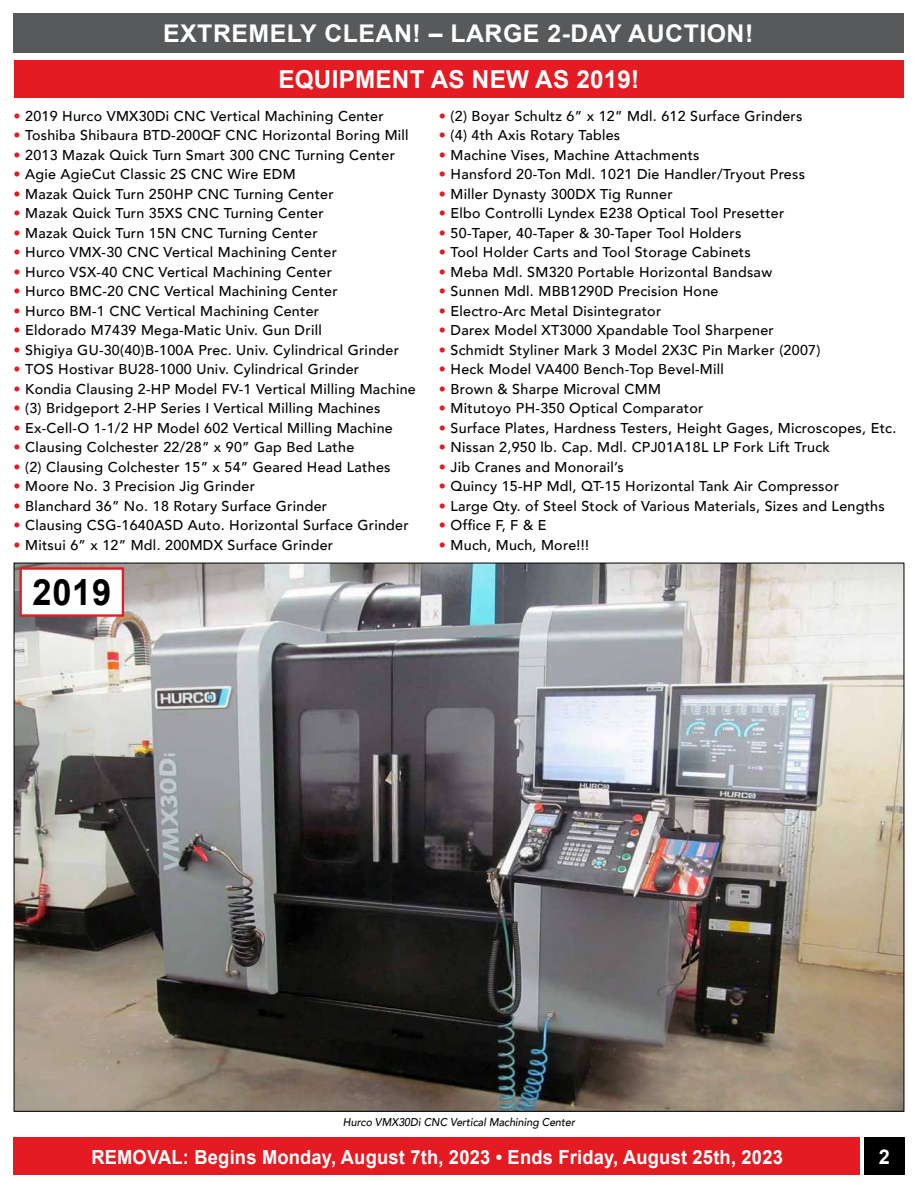
<style>
.page{position:relative;width:918px;height:1188px;background:#fff}
.page>*{position:absolute;margin:0;border:0;box-sizing:border-box;transform-origin:0 0}
.t1{font:700 36.3px "Arial";color:#000;scale:.95 1}
.t2{font:700 24.75px "Arial";letter-spacing:.01em;color:#fff}
.t3{font:700 24.45px "Arial";letter-spacing:.02em;color:#fff}
.t4{font:700 20.4px "Arial";color:#fff}
.t5{font:700 19.5px "Arial";letter-spacing:.01em;color:#fff;scale:.94 1}
.t6{font:500 14.25px "Avenir";letter-spacing:.02em;color:#000}
.t7{font:italic 500 11.25px "Avenir";color:#000;scale:.95 1}
.s1{color:#e51b23}
</style>
<div class="page">
<div style="left:14px;top:1137px;width:846px;height:37px;background:#e51b23"></div>
<div style="left:864px;top:1137px;width:40px;height:37px;background:#000"></div>
<div style="left:14px;top:14px;width:890px;height:39px;background:#58595b"></div>
<div style="left:14px;top:61px;width:889px;height:37px;background:#e51b23"></div>
<img style="left:16px;top:565px;width:886px;height:545px">
<div style="left:19px;top:567px;width:105px;height:50px;background:#fff;border:2px solid #e51b23"></div>
<h3 class="t3" style="left:163px;top:18px;width:592px">EXTREMELY CLEAN! – LARGE 2-DAY AUCTION!</h3>
<h2 class="t2" style="left:278px;top:63px;width:362px">EQUIPMENT AS NEW AS 2019!</h2>
<p class="t6" style="left:14px;top:104px;width:372px"><span class="s1">•</span> 2019 Hurco VMX30Di CNC Vertical Machining Center</p>
<p class="t6" style="left:14px;top:123px;width:397px"><span class="s1">•</span> Toshiba Shibaura BTD-200QF CNC Horizontal Boring Mill</p>
<p class="t6" style="left:14px;top:143px;width:383px"><span class="s1">•</span> 2013 Mazak Quick Turn Smart 300 CNC Turning Center</p>
<p class="t6" style="left:14px;top:162px;width:284px"><span class="s1">•</span> Agie AgieCut Classic 2S CNC Wire EDM</p>
<p class="t6" style="left:14px;top:182px;width:322px"><span class="s1">•</span> Mazak Quick Turn 250HP CNC Turning Center</p>
<p class="t6" style="left:14px;top:201px;width:312px"><span class="s1">•</span> Mazak Quick Turn 35XS CNC Turning Center</p>
<p class="t6" style="left:14px;top:221px;width:306px"><span class="s1">•</span> Mazak Quick Turn 15N CNC Turning Center</p>
<p class="t6" style="left:14px;top:240px;width:325px"><span class="s1">•</span> Hurco VMX-30 CNC Vertical Machining Center</p>
<p class="t6" style="left:14px;top:260px;width:320px"><span class="s1">•</span> Hurco VSX-40 CNC Vertical Machining Center</p>
<p class="t6" style="left:14px;top:279px;width:326px"><span class="s1">•</span> Hurco BMC-20 CNC Vertical Machining Center</p>
<p class="t6" style="left:14px;top:298px;width:307px"><span class="s1">•</span> Hurco BM-1 CNC Vertical Machining Center</p>
<p class="t6" style="left:14px;top:318px;width:310px"><span class="s1">•</span> Eldorado M7439 Mega-Matic Univ. Gun Drill</p>
<p class="t6" style="left:14px;top:337px;width:387px"><span class="s1">•</span> Shigiya GU-30(40)B-100A Prec. Univ. Cylindrical Grinder</p>
<p class="t6" style="left:14px;top:357px;width:347px"><span class="s1">•</span> TOS Hostivar BU28-1000 Univ. Cylindrical Grinder</p>
<p class="t6" style="left:14px;top:376px;width:404px"><span class="s1">•</span> Kondia Clausing 2-HP Model FV-1 Vertical Milling Machine</p>
<p class="t6" style="left:14px;top:396px;width:368px"><span class="s1">•</span> (3) Bridgeport 2-HP Series I Vertical Milling Machines</p>
<p class="t6" style="left:14px;top:415px;width:381px"><span class="s1">•</span> Ex-Cell-O 1-1/2 HP Model 602 Vertical Milling Machine</p>
<p class="t6" style="left:14px;top:435px;width:342px"><span class="s1">•</span> Clausing Colchester 22/28” x 90” Gap Bed Lathe</p>
<p class="t6" style="left:14px;top:454px;width:379px"><span class="s1">•</span> (2) Clausing Colchester 15” x 54” Geared Head Lathes</p>
<p class="t6" style="left:14px;top:474px;width:243px"><span class="s1">•</span> Moore No. 3 Precision Jig Grinder</p>
<p class="t6" style="left:14px;top:493px;width:315px"><span class="s1">•</span> Blanchard 36” No. 18 Rotary Surface Grinder</p>
<p class="t6" style="left:14px;top:513px;width:397px"><span class="s1">•</span> Clausing CSG-1640ASD Auto. Horizontal Surface Grinder</p>
<p class="t6" style="left:14px;top:532px;width:321px"><span class="s1">•</span> Mitsui 6” x 12” Mdl. 200MDX Surface Grinder</p>
<h1 class="t1" style="left:33px;top:568px;width:84px">2019</h1>
<p class="t6" style="left:439px;top:103px;width:365px"><span class="s1">•</span> (2) Boyar Schultz 6” x 12” Mdl. 612 Surface Grinders</p>
<p class="t6" style="left:439px;top:123px;width:183px"><span class="s1">•</span> (4) 4th Axis Rotary Tables</p>
<p class="t6" style="left:439px;top:142px;width:262px"><span class="s1">•</span> Machine Vises, Machine Attachments</p>
<p class="t6" style="left:439px;top:162px;width:368px"><span class="s1">•</span> Hansford 20-Ton Mdl. 1021 Die Handler/Tryout Press</p>
<p class="t6" style="left:439px;top:181px;width:235px"><span class="s1">•</span> Miller Dynasty 300DX Tig Runner</p>
<p class="t6" style="left:439px;top:201px;width:347px"><span class="s1">•</span> Elbo Controlli Lyndex E238 Optical Tool Presetter</p>
<p class="t6" style="left:439px;top:220px;width:304px"><span class="s1">•</span> 50-Taper, 40-Taper &amp; 30-Taper Tool Holders</p>
<p class="t6" style="left:439px;top:240px;width:313px"><span class="s1">•</span> Tool Holder Carts and Tool Storage Cabinets</p>
<p class="t6" style="left:439px;top:259px;width:335px"><span class="s1">•</span> Meba Mdl. SM320 Portable Horizontal Bandsaw</p>
<p class="t6" style="left:439px;top:279px;width:281px"><span class="s1">•</span> Sunnen Mdl. MBB1290D Precision Hone</p>
<p class="t6" style="left:439px;top:298px;width:224px"><span class="s1">•</span> Electro-Arc Metal Disintegrator</p>
<p class="t6" style="left:439px;top:318px;width:336px"><span class="s1">•</span> Darex Model XT3000 Xpandable Tool Sharpener</p>
<p class="t6" style="left:439px;top:337px;width:383px"><span class="s1">•</span> Schmidt Styliner Mark 3 Model 2X3C Pin Marker (2007)</p>
<p class="t6" style="left:439px;top:357px;width:286px"><span class="s1">•</span> Heck Model VA400 Bench-Top Bevel-Mill</p>
<p class="t6" style="left:439px;top:376px;width:224px"><span class="s1">•</span> Brown &amp; Sharpe Microval CMM</p>
<p class="t6" style="left:439px;top:396px;width:266px"><span class="s1">•</span> Mitutoyo PH-350 Optical Comparator</p>
<p class="t6" style="left:439px;top:415px;width:459px"><span class="s1">•</span> Surface Plates, Hardness Testers, Height Gages, Microscopes, Etc.</p>
<p class="t6" style="left:439px;top:435px;width:393px"><span class="s1">•</span> Nissan 2,950 lb. Cap. Mdl. CPJ01A18L LP Fork Lift Truck</p>
<p class="t6" style="left:439px;top:454px;width:186px"><span class="s1">•</span> Jib Cranes and Monorail’s</p>
<p class="t6" style="left:439px;top:474px;width:402px"><span class="s1">•</span> Quincy 15-HP Mdl, QT-15 Horizontal Tank Air Compressor</p>
<p class="t6" style="left:439px;top:493px;width:447px"><span class="s1">•</span> Large Qty. of Steel Stock of Various Materials, Sizes and Lengths</p>
<p class="t6" style="left:439px;top:513px;width:109px"><span class="s1">•</span> Office F, F &amp; E</p>
<p class="t6" style="left:439px;top:532px;width:152px"><span class="s1">•</span> Much, Much, More!!!</p>
<p class="t7" style="left:343px;top:1115px;width:246px">Hurco VMX30Di CNC Vertical Machining Center</p>
<h3 class="t5" style="left:91px;top:1144px;width:737px">REMOVAL: Begins Monday, August 7th, 2023 • Ends Friday, August 25th, 2023</h3>
<h3 class="t4" style="left:879px;top:1143px;width:13px">2</h3>
</div>
